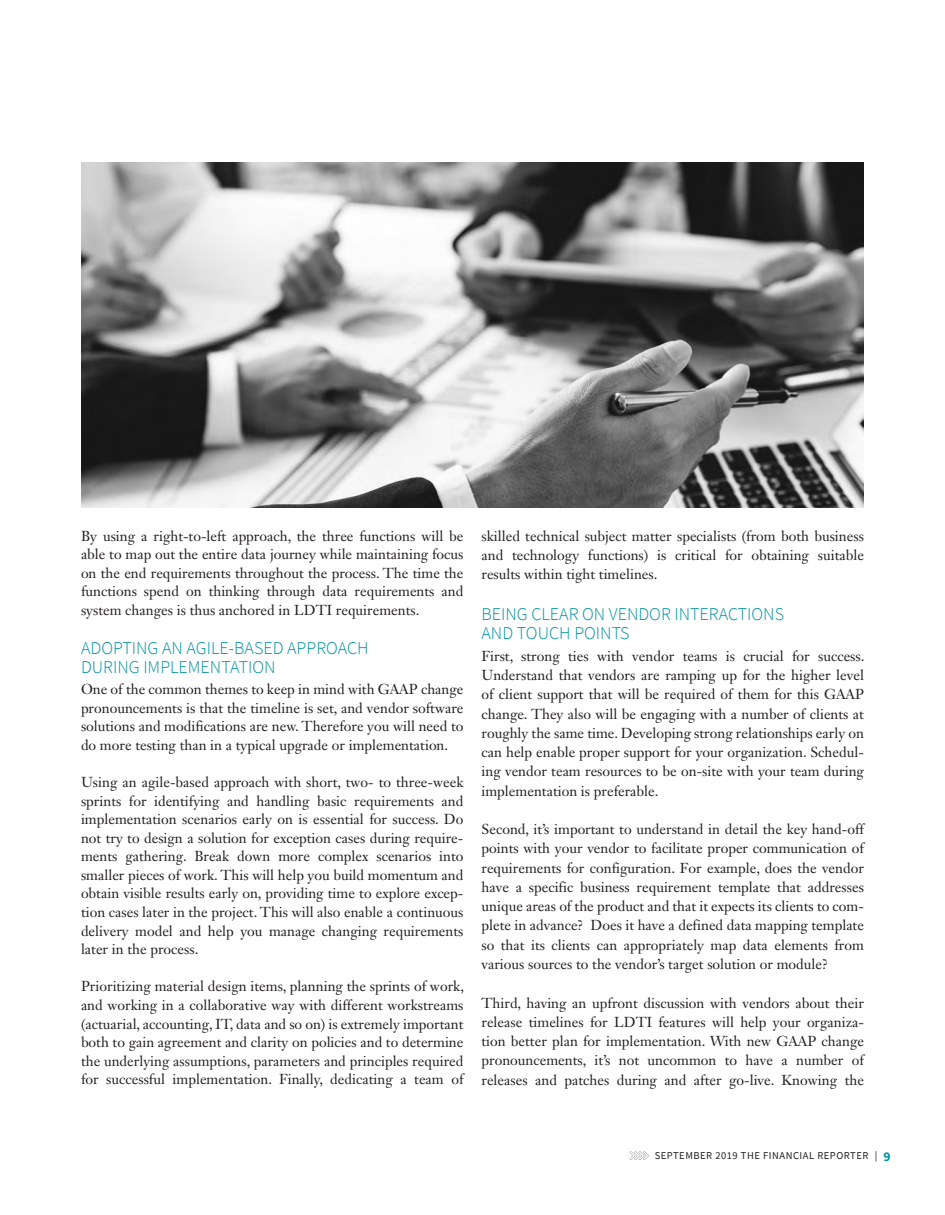
<style>
.page{position:relative;width:945px;height:1215px;background:#fff}
.page>*{position:absolute;margin:0;border:0;box-sizing:border-box;transform-origin:0 0}
.t1{font:300 18px/18.6px "Source Sans Pro";color:#00919f}
.t2{font:14.25px/18.6px "Janson Text LT Std";color:#231f20;text-align:justify}
.t3{font:10.5px "Source Sans Pro";letter-spacing:.05em;color:#231f20}
.s1{font-weight:700;font-size:13.5px;color:#00919f}
</style>
<div class="page">
<svg style="left:630px;top:1151px;width:19px;height:9px"></svg>
<img style="left:81px;top:162px;width:783px;height:345px">
<p class="t2" style="left:81px;top:526px;width:384px">By using a right-to-left approach, the three functions will be able to map out the entire data journey while maintaining focus on the end requirements throughout the process. The time the functions spend on thinking through data requirements and system changes is thus anchored in LDTI requirements.</p>
<p class="t1" style="left:81px;top:639px;width:289px">ADOPTING AN AGILE-BASED APPROACH<br>DURING IMPLEMENTATION</p>
<p class="t2" style="left:81px;top:680px;width:384px">One of the common themes to keep in mind with GAAP change pronouncements is that the timeline is set, and vendor software solutions and modifications are new. Therefore you will need to do more testing than in a typical upgrade or implementation.</p>
<p class="t2" style="left:81px;top:773px;width:384px">Using an agile-based approach with short, two- to three-week sprints for identifying and handling basic requirements and implementation scenarios early on is essential for success. Do not try to design a solution for exception cases during require&shy;ments gathering. Break down more complex scenarios into smaller pieces of work. This will help you build momentum and obtain visible results early on, providing time to explore excep&shy;tion cases later in the project. This will also enable a continuous delivery model and help you manage changing requirements later in the process.</p>
<p class="t2" style="left:81px;top:977px;width:385px">Prioritizing material design items, planning the sprints of work, and working in a collaborative way with different workstreams (actuarial, accounting, IT, data and so on) is extremely important both to gain agreement and clarity on policies and to determine the underlying assumptions, parameters and principles required for successful implementation. Finally, dedicating a team of</p>
<p class="t2" style="left:481px;top:526px;width:384px;line-height:19.2px">skilled technical subject matter specialists (from both business and technology functions) is critical for obtaining suitable results within tight timelines.</p>
<p class="t1" style="left:482px;top:604px;width:304px;line-height:19.2px">BEING CLEAR ON VENDOR INTERACTIONS<br>AND TOUCH POINTS</p>
<p class="t2" style="left:482px;top:646px;width:385px;line-height:19.2px">First, strong ties with vendor teams is crucial for success.<br>Understand that vendors are ramping up for the higher level of client support that will be required of them for this GAAP change. They also will be engaging with a number of clients at roughly the same time. Developing strong relationships early on can help enable proper support for your organization. Schedul&shy;ing vendor team resources to be on-site with your team during implementation is preferable.</p>
<p class="t2" style="left:482px;top:819px;width:384px;line-height:19.2px">Second, it’s important to understand in detail the key hand-off points with your vendor to facilitate proper communication of requirements for configuration. For example, does the vendor have a specific business requirement template that addresses unique areas of the product and that it expects its clients to com&shy;plete in advance? Does it have a defined data mapping template so that its clients can appropriately map data elements from various sources to the vendor’s target solution or module?</p>
<p class="t2" style="left:482px;top:993px;width:384px;line-height:19.2px">Third, having an upfront discussion with vendors about their release timelines for LDTI features will help your organiza&shy;tion better plan for implementation. With new GAAP change pronouncements, it’s not uncommon to have a number of releases and patches during and after go-live. Knowing the</p>
<p class="t3" style="left:655px;top:1149px;width:237px">SEPTEMBER 2019 THE FINANCIAL REPORTER | <span class="s1">9</span></p>
</div>
